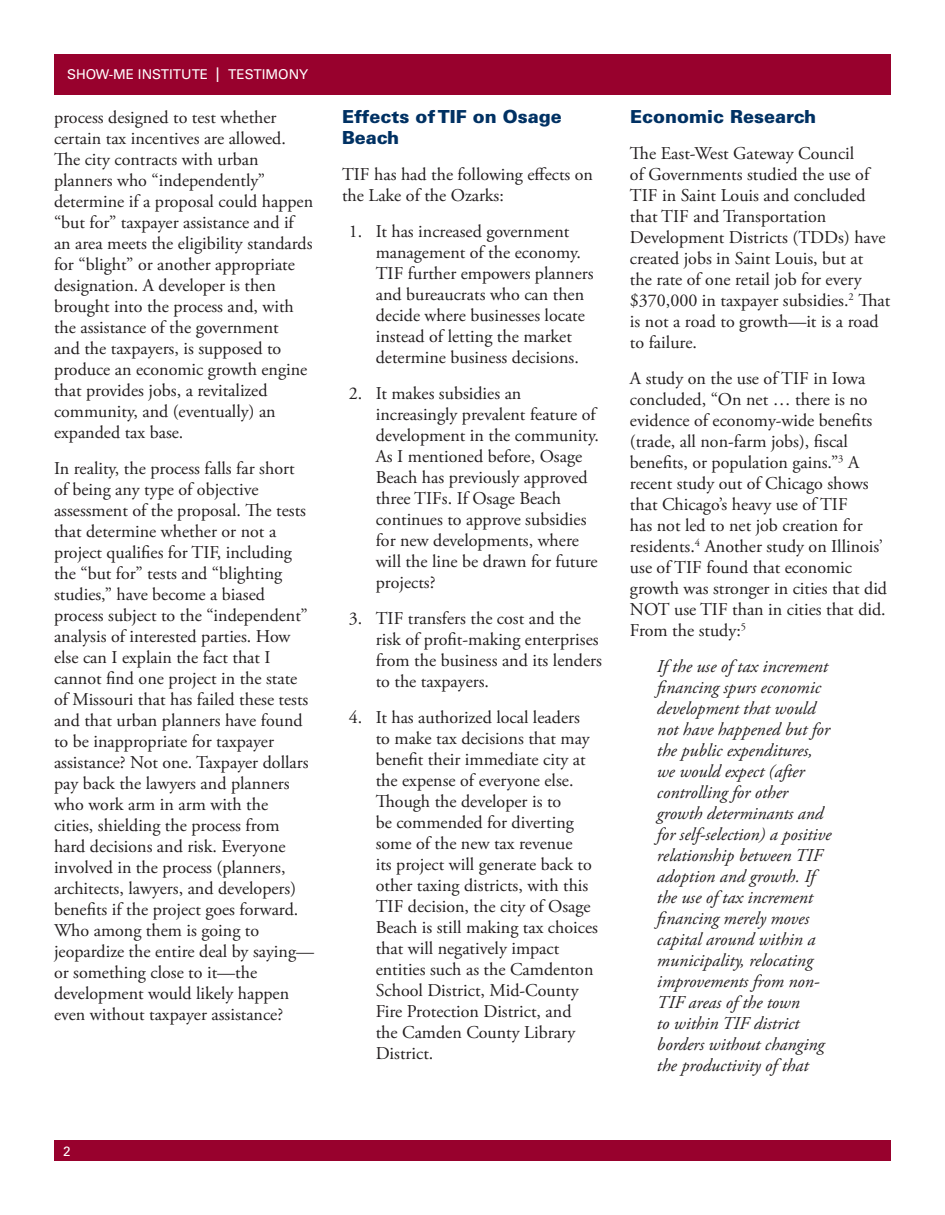
<style>
.page{position:relative;width:945px;height:1215px;background:#fff}
.page>*{position:absolute;margin:0;border:0;box-sizing:border-box;transform-origin:0 0}
.t1{font:18px/21px "Adobe Garamond Pro";color:#231f20}
.t2{font:italic 18px/21px "Adobe Garamond Pro";color:#231f20}
.t3{font:900 18px/21px "Univers LT Std";color:#003163}
.Author_Bio{font:13.5px "Univers LT Std";color:#fff}
.s1{font-size:20.25px}
</style>
<div class="page">
<div style="left:54px;top:54px;width:837px;height:40px;background:#98012d"></div>
<div style="left:54px;top:1141px;width:837px;height:20px;background:#98012d"></div>
<p class="Author_Bio" style="left:67px;top:66px;width:243px">SHOW-ME INSTITUTE <span class="s1">I</span> TESTIMONY</p>
<p class="t1" style="left:54px;top:107px;width:261px">process designed to test whether certain tax incentives are allowed.<br>The city contracts with urban planners who “independently” determine if a proposal could happen “but for” taxpayer assistance and if an area meets the eligibility standards for “blight” or another appropriate designation. A developer is then brought into the process and, with the assistance of the government<br>and the taxpayers, is supposed to produce an economic growth engine that provides jobs, a revitalized community, and (eventually) an expanded tax base.</p>
<p class="t1" style="left:54px;top:458px;width:262px">In reality, the process falls far short<br>of being any type of objective assessment of the proposal. The tests that determine whether or not a project qualifies for TIF, including the “but for” tests and “blighting studies,” have become a biased process subject to the “independent” analysis of interested parties. How else can I explain the fact that I cannot find one project in the state of Missouri that has failed these tests and that urban planners have found to be inappropriate for taxpayer assistance? Not one. Taxpayer dollars pay back the lawyers and planners who work arm in arm with the<br>cities, shielding the process from hard decisions and risk. Everyone involved in the process (planners, architects, lawyers, and developers) benefits if the project goes forward.<br>Who among them is going to jeopardize the entire deal by saying— or something close to it—the development would likely happen even without taxpayer assistance?</p>
<p class="t3" style="left:342px;top:106px;width:221px">Effects of TIF on Osage<br>Beach</p>
<p class="t1" style="left:342px;top:164px;width:253px">TIF has had the following effects on the Lake of the Ozarks:</p>
<p class="t1" style="left:376px;top:221px;width:219px;text-indent:-27px">1. It has increased government management of the economy.<br>TIF further empowers planners and bureaucrats who can then decide where businesses locate instead of letting the market determine business decisions.</p>
<p class="t1" style="left:376px;top:383px;width:225px;text-indent:-27px">2. It makes subsidies an increasingly prevalent feature of development in the community.<br>As I mentioned before, Osage<br>Beach has previously approved three TIFs. If Osage Beach continues to approve subsidies for new developments, where will the line be drawn for future projects?</p>
<p class="t1" style="left:376px;top:608px;width:228px;text-indent:-27px">3. TIF transfers the cost and the risk of profit-making enterprises from the business and its lenders to the taxpayers.</p>
<p class="t1" style="left:376px;top:707px;width:224px;text-indent:-27px">4. It has authorized local leaders to make tax decisions that may benefit their immediate city at the expense of everyone else.<br>Though the developer is to<br>be commended for diverting some of the new tax revenue<br>its project will generate back to other taxing districts, with this<br>TIF decision, the city of Osage<br>Beach is still making tax choices that will negatively impact entities such as the Camdenton<br>School District, Mid-County<br>Fire Protection District, and<br>the Camden County Library<br>District.</p>
<p class="t3" style="left:630px;top:106px;width:188px">Economic Research</p>
<p class="t1" style="left:630px;top:143px;width:262px">The East-West Gateway Council<br>of Governments studied the use of<br>TIF in Saint Louis and concluded that TIF and Transportation<br>Development Districts (TDDs) have created jobs in Saint Louis, but at<br>the rate of one retail job for every $370,000 in taxpayer subsidies.<sup>2</sup> That is not a road to growth—it is a road to failure.</p>
<p class="t1" style="left:630px;top:368px;width:259px">A study on the use of TIF in Iowa concluded, “On net … there is no evidence of economy-wide benefits (trade, all non-farm jobs), fiscal benefits, or population gains.”<sup>3</sup> A recent study out of Chicago shows that Chicago’s heavy use of TIF<br>has not led to net job creation for residents.<sup>4</sup> Another study on Illinois’ use of TIF found that economic growth was stronger in cities that did<br>NOT use TIF than in cities that did.<br>From the study:<sup>5</sup></p>
<p class="t2" style="left:657px;top:656px;width:176px">If the use of tax increment financing spurs economic development that would not have happened but for the public expenditures, we would expect (after controlling for other growth determinants and for self-selection) a positive relationship between TIF adoption and growth. If the use of tax increment financing merely moves capital around within a municipality, relocating improvements from non-<br>TIF areas of the town<br>to within TIF district borders without changing the productivity of that</p>
<p class="Author_Bio" style="left:63px;top:1143px;width:9px">2</p>
</div>
